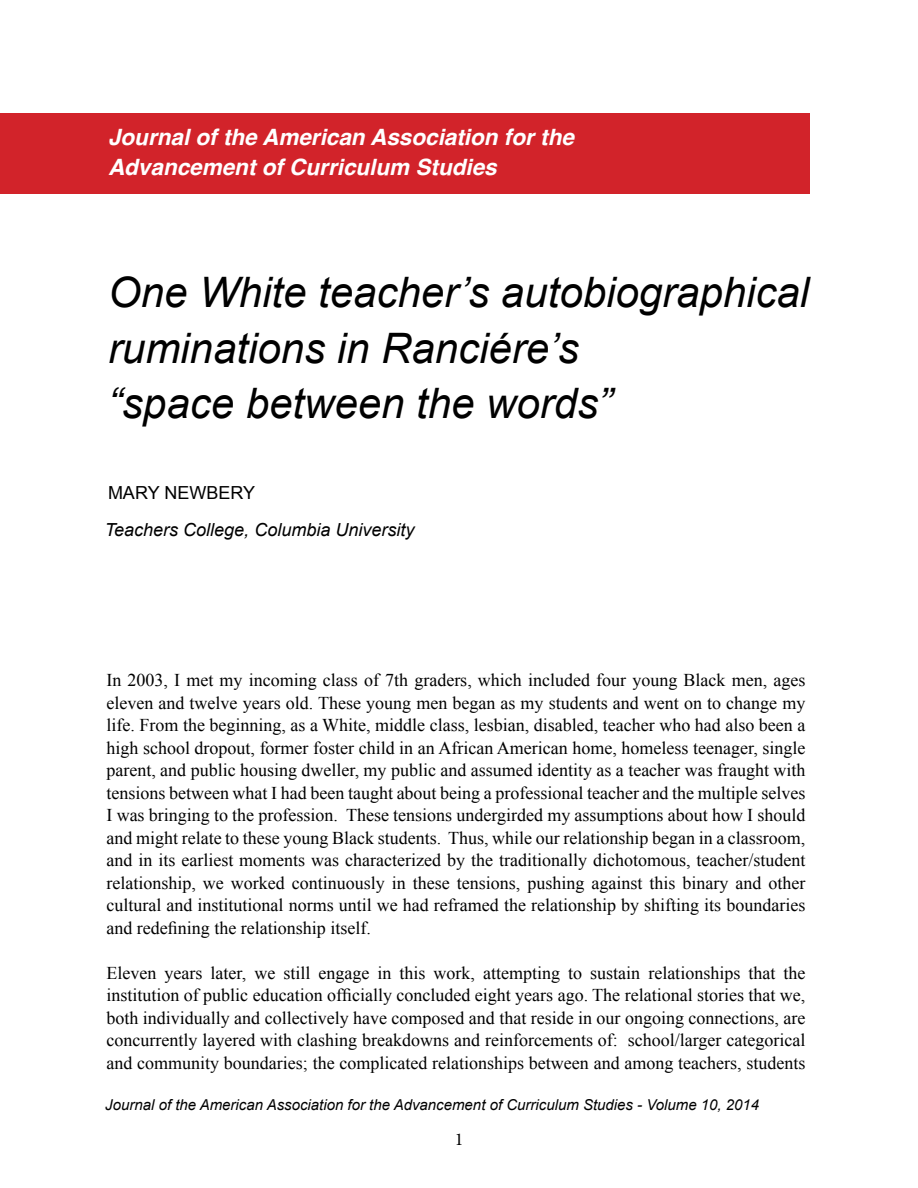
<style>
.page{position:relative;width:918px;height:1188px;background:#fff}
.page>*{position:absolute;margin:0;border:0;box-sizing:border-box;transform-origin:0 0}
.t1{font:italic 42px/55.5px "Arial";color:#000}
.t2{font:italic 700 22.5px/30px "Helvetica";color:#fff}
.t3{font:18px/22.5px "Times New Roman";color:#000;text-align:justify}
.t4{font:italic 18px "Arial";color:#000}
.t5{font:18px "Arial";color:#000}
.t6{font:18px "Minion Pro";color:#000}
.t7{font:italic 15px "Arial";color:#000}
</style>
<div class="page">
<div style="left:0;top:113px;width:810px;height:81px;background:#d2232a"></div>
<p class="t2" style="left:108px;top:123px;width:467px">Journal of the American Association for the<br>Advancement of Curriculum Studies</p>
<h1 class="t1" style="left:108px;top:265px;width:703px">One White teacher’s autobiographical ruminations in Ranciére’s<br>“space between the words”</h1>
<p class="t5" style="left:108px;top:481px;width:149px">MARY NEWBERY</p>
<p class="t4" style="left:105px;top:518px;width:311px">Teachers College, Columbia University</p>
<p class="t3" style="left:106px;top:669px;width:700px">In 2003, I met my incoming class of 7th graders, which included four young Black men, ages eleven and twelve years old. These young men began as my students and went on to change my life. From the beginning, as a White, middle class, lesbian, disabled, teacher who had also been a high school dropout, former foster child in an African American home, homeless teenager, single parent, and public housing dweller, my public and assumed identity as a teacher was fraught with tensions between what I had been taught about being a professional teacher and the multiple selves I was bringing to the profession. These tensions undergirded my assumptions about how I should and might relate to these young Black students. Thus, while our relationship began in a classroom, and in its earliest moments was characterized by the traditionally dichotomous, teacher/student relationship, we worked continuously in these tensions, pushing against this binary and other cultural and institutional norms until we had reframed the relationship by shifting its boundaries and redefining the relationship itself.</p>
<p class="t3" style="left:106px;top:961px;width:700px">Eleven years later, we still engage in this work, attempting to sustain relationships that the institution of public education officially concluded eight years ago. The relational stories that we, both individually and collectively have composed and that reside in our ongoing connections, are concurrently layered with clashing breakdowns and reinforcements of: school/larger categorical and community boundaries; the complicated relationships between and among teachers, students</p>
<p class="t7" style="left:105px;top:1095px;width:655px">Journal of the American Association for the Advancement of Curriculum Studies - Volume 10, 2014</p>
<p class="t6" style="left:455px;top:1127px;width:10px">1</p>
</div>
